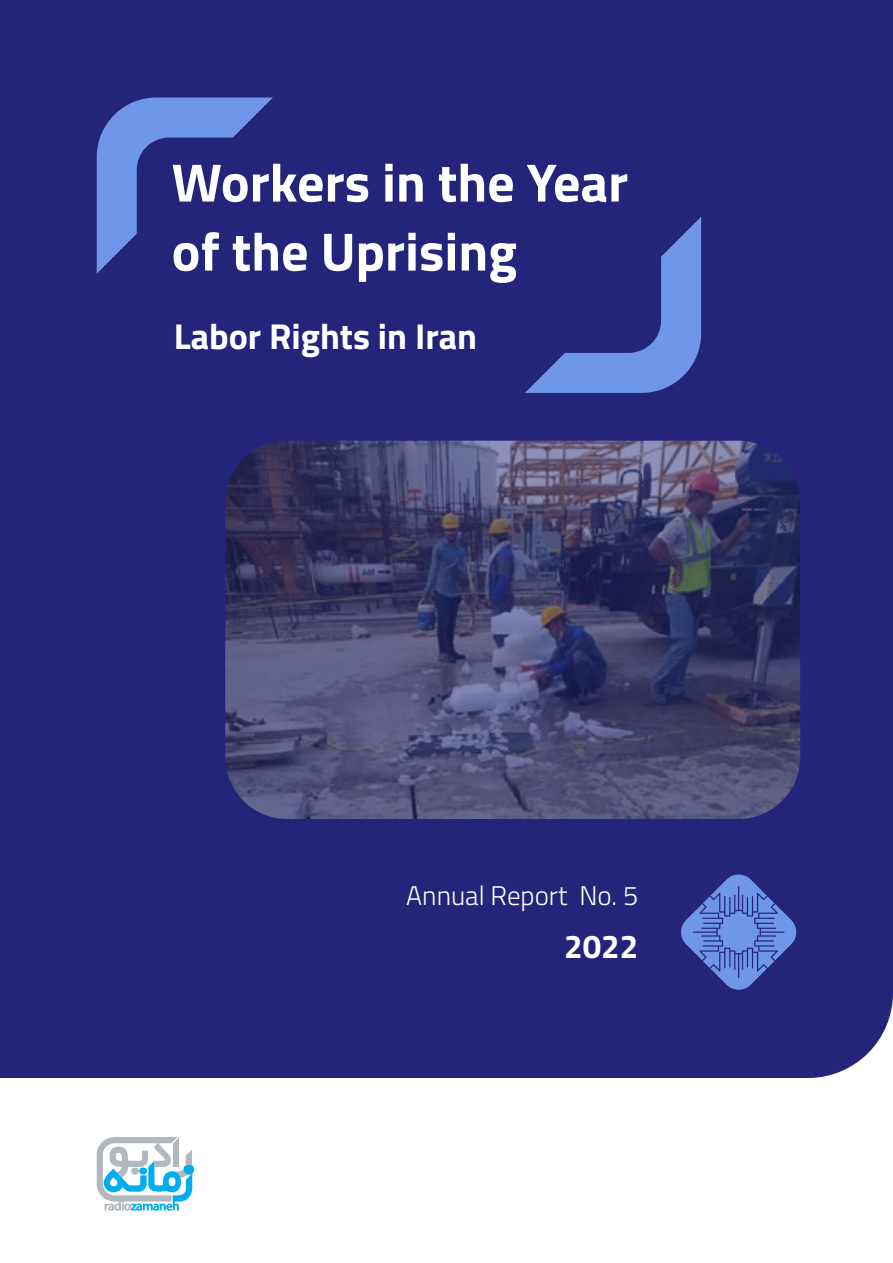
<style>
.page{position:relative;width:893px;height:1263px;background:#fff}
.page>*{position:absolute;margin:0;border:0;box-sizing:border-box;transform-origin:0 0}
.t1{font:700 54px/69px "Titillium Web";color:#fff}
.t2{font:700 36px "Titillium Web";color:#fff}
.t3{font:700 33px "Titillium Web";color:#fff}
.t4{font:300 27px "Titillium Web";color:#fff}
</style>
<div class="page">
<div style="left:0;top:0;width:893px;height:1078px;background:#24257a"></div>
<img style="left:225px;top:441px;width:575px;height:378px">
<svg style="left:525px;top:217px;width:176px;height:176px;background:#3c4b9f"></svg>
<svg style="left:97px;top:98px;width:176px;height:176px;background:#3c4a9e"></svg>
<svg style="left:679px;top:874px;width:117px;height:117px;background:#495eb2"></svg>
<svg style="left:97px;top:1137px;width:98px;height:74px"></svg>
<p class="t1" style="left:172px;top:145px;width:458px">Workers in the Year of the Uprising</p>
<p class="t2" style="left:174px;top:308px;width:305px">Labor Rights in Iran</p>
<p class="t4" style="left:406px;top:876px;width:233px">Annual Report No. 5</p>
<p class="t3" style="left:564px;top:922px;width:75px">2022</p>
</div>
